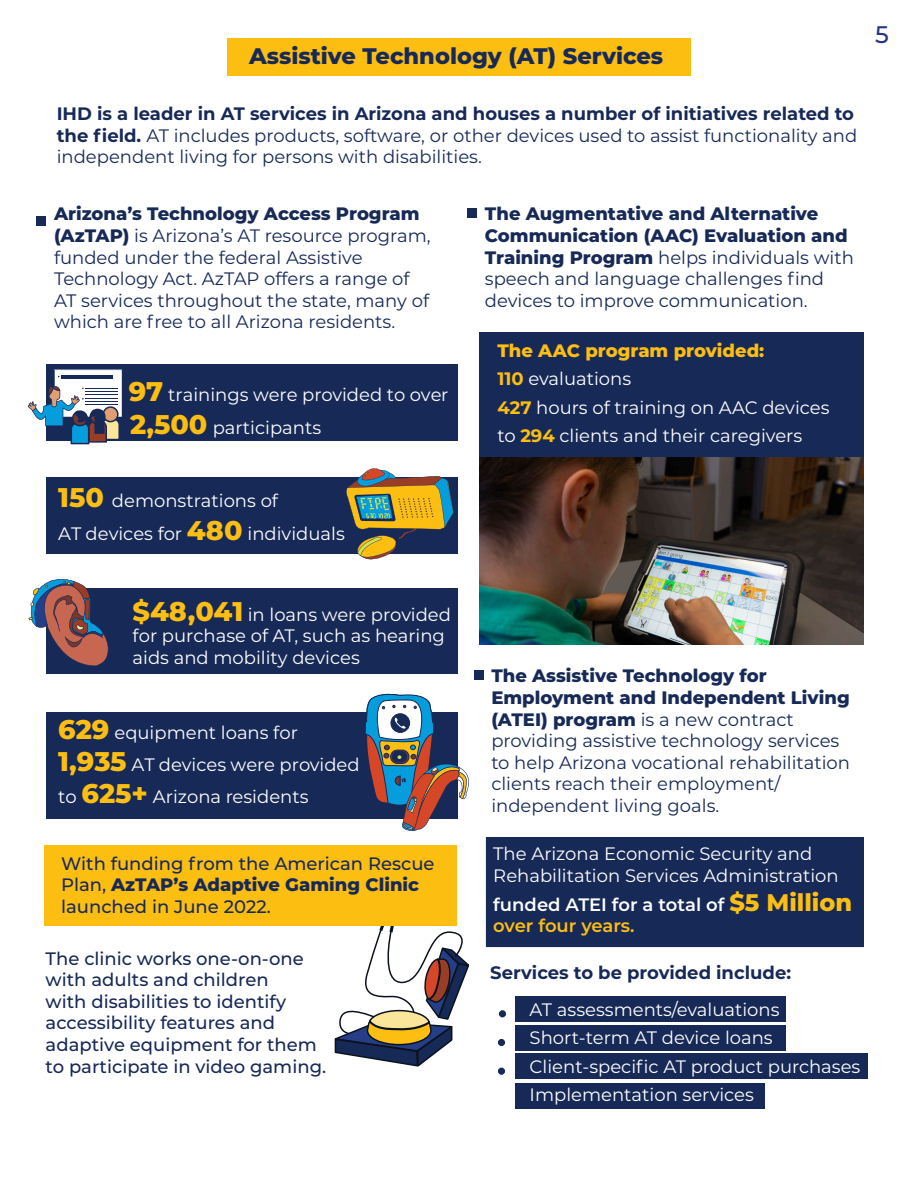
<style>
.page{position:relative;width:918px;height:1188px;background:#fff}
.page>*{position:absolute;margin:0;border:0;box-sizing:border-box;transform-origin:0 0}
.t1{font:500 24px "Montserrat";color:#26387d}
.t2{font:800 22.5px "Montserrat";color:#172957}
.t3{font:18px/21.6px "Montserrat";color:#172957}
.t4{font:18px/21.6px "Montserrat";color:#fff}
.t5{font:800 18px/21.6px "Montserrat";color:#172957}
.t6{font:500 18px/21.6px "Montserrat";color:#172957}
.t7{font:600 18px/21.6px "Montserrat";color:#fff}
.t8{font:700 18px "Montserrat";color:#172957}
.t9{font:800 18px "Montserrat";color:#fdbe12}
.s1{font-weight:700}
.s2{font-weight:400}
.s3{font-weight:700;color:#fdbe12}
.s4{font-weight:800;font-size:27px;color:#fdbe12}
.s5{font-weight:800}
.s6{font-weight:800;font-size:24px;color:#fdbe12}
.s7{color:#fdbe12}
</style>
<div class="page">
<svg style="left:330px;top:925px;width:139px;height:142px"></svg>
<div style="left:45px;top:845px;width:412px;height:80px;background:#fdbe12"></div>
<div style="left:227px;top:38px;width:464px;height:38px;background:#fdbe12"></div>
<div style="left:36px;top:216px;width:10px;height:10px;background:#172957"></div>
<div style="left:486px;top:837px;width:378px;height:110px;background:#172957"></div>
<div style="left:515px;top:996px;width:270px;height:26px;background:#172957"></div>
<div style="left:515px;top:1025px;width:270px;height:26px;background:#172957"></div>
<div style="left:515px;top:1053px;width:352px;height:26px;background:#172957"></div>
<div style="left:515px;top:1083px;width:250px;height:26px;background:#172957"></div>
<div style="left:474px;top:670px;width:9px;height:10px;background:#172957"></div>
<div style="left:499px;top:1010px;width:7px;height:7px;border:3px solid #172957;border-radius:50%"></div>
<div style="left:498px;top:1039px;width:7px;height:7px;border:3px solid #172957;border-radius:50%"></div>
<div style="left:498px;top:1068px;width:7px;height:7px;border:3px solid #172957;border-radius:50%"></div>
<div style="left:497px;top:930px;width:8px;height:7px;border:3px solid #172957;border-radius:50%"></div>
<div style="left:480px;top:332px;width:384px;height:129px;background:#172957"></div>
<div style="left:467px;top:208px;width:10px;height:10px;background:#172957"></div>
<div style="left:47px;top:364px;width:411px;height:77px;background:#172957"></div>
<svg style="left:28px;top:369px;width:94px;height:76px"></svg>
<div style="left:47px;top:477px;width:411px;height:77px;background:#172957"></div>
<svg style="left:346px;top:468px;width:108px;height:92px"></svg>
<div style="left:47px;top:589px;width:411px;height:85px;background:#172957"></div>
<svg style="left:28px;top:579px;width:80px;height:87px"></svg>
<div style="left:47px;top:712px;width:411px;height:107px;background:#172957"></div>
<svg style="left:365px;top:693px;width:104px;height:138px"></svg>
<img style="left:480px;top:458px;width:384px;height:187px">
<h2 class="t2" style="left:249px;top:40px;width:415px">Assistive Technology (AT) Services</h2>
<p class="t3" style="left:57px;top:102px;width:802px"><span class="s1">IHD is a leader in AT services in Arizona and houses a number of initiatives related to the field.</span> AT includes products, software, or other devices used to assist functionality and independent living for persons with disabilities.</p>
<h3 class="t5" style="left:54px;top:202px;width:378px">Arizona’s Technology Access Program (AzTAP) <span class="s2">is Arizona’s AT resource program,</span></h3>
<p class="t3" style="left:54px;top:246px;width:377px">funded under the federal Assistive Technology Act. AzTAP offers a range of AT services throughout the state, many of which are free to all Arizona residents.</p>
<h3 class="t5" style="left:485px;top:202px;width:371px">The Augmentative and Alternative<br>Communication (AAC) Evaluation and<br>Training Program <span class="s2">helps individuals with</span></h3>
<p class="t3" style="left:485px;top:267px;width:341px">speech and language challenges find devices to improve communication.</p>
<p class="t9" style="left:497px;top:337px;width:268px">The AAC program provided:</p>
<p class="t4" style="left:497px;top:367px;width:135px"><span class="s3">110</span> evaluations</p>
<p class="t4" style="left:497px;top:396px;width:334px"><span class="s3">427</span> hours of training on AAC devices</p>
<p class="t4" style="left:497px;top:424px;width:306px">to <span class="s3">294</span> clients and their caregivers</p>
<p class="t4" style="left:129px;top:383px;width:321px"><span class="s4">97</span> trainings were provided to over</p>
<p class="t4" style="left:130px;top:416px;width:192px"><span class="s4">2,500</span> participants</p>
<p class="t4" style="left:58px;top:490px;width:221px"><span class="s4">150</span> demonstrations of</p>
<p class="t4" style="left:58px;top:522px;width:288px">AT devices for <span class="s4">480</span> individuals</p>
<h1 class="t1" style="left:875px;top:17px;width:15px">5</h1>
<p class="t4" style="left:133px;top:603px;width:320px"><span class="s4">$48,041</span> in loans were provided for purchase of AT, such as hearing aids and mobility devices</p>
<p class="t4" style="left:58px;top:721px;width:241px"><span class="s4">629</span> equipment loans for</p>
<p class="t4" style="left:58px;top:753px;width:303px"><span class="s4">1,935</span> AT devices were provided</p>
<p class="t4" style="left:58px;top:786px;width:252px">to <span class="s4">625+</span> Arizona residents</p>
<p class="t6" style="left:61px;top:852px;width:375px">With funding from the American Rescue<br>Plan, <span class="s5">AzTAP’s Adaptive Gaming Clinic </span>launched in June 2022.</p>
<p class="t6" style="left:46px;top:947px;width:282px">The clinic works one-on-one with adults and children<br>with disabilities to identify accessibility features and adaptive equipment for them to participate in video gaming.</p>
<h3 class="t5" style="left:491px;top:664px;width:360px">The Assistive Technology for<br>Employment and Independent Living (ATEI) program <span class="s2">is a new contract</span></h3>
<p class="t3" style="left:491px;top:729px;width:360px">providing assistive technology services to help Arizona vocational rehabilitation clients reach their employment/ independent living goals.</p>
<p class="t4" style="left:493px;top:842px;width:347px">The Arizona Economic Security and<br>Rehabilitation Services Administration</p>
<p class="t7" style="left:493px;top:893px;width:360px">funded ATEI for a total of <span class="s6">$5 Million </span><span class="s7">over four years.</span></p>
<p class="t8" style="left:490px;top:959px;width:302px">Services to be provided include:</p>
<p class="t4" style="left:530px;top:998px;width:251px">AT assessments/evaluations</p>
<p class="t4" style="left:530px;top:1026px;width:245px">Short-term AT device loans</p>
<p class="t4" style="left:530px;top:1055px;width:332px">Client-specific AT product purchases</p>
<p class="t4" style="left:530px;top:1083px;width:226px">Implementation services</p>
</div>
